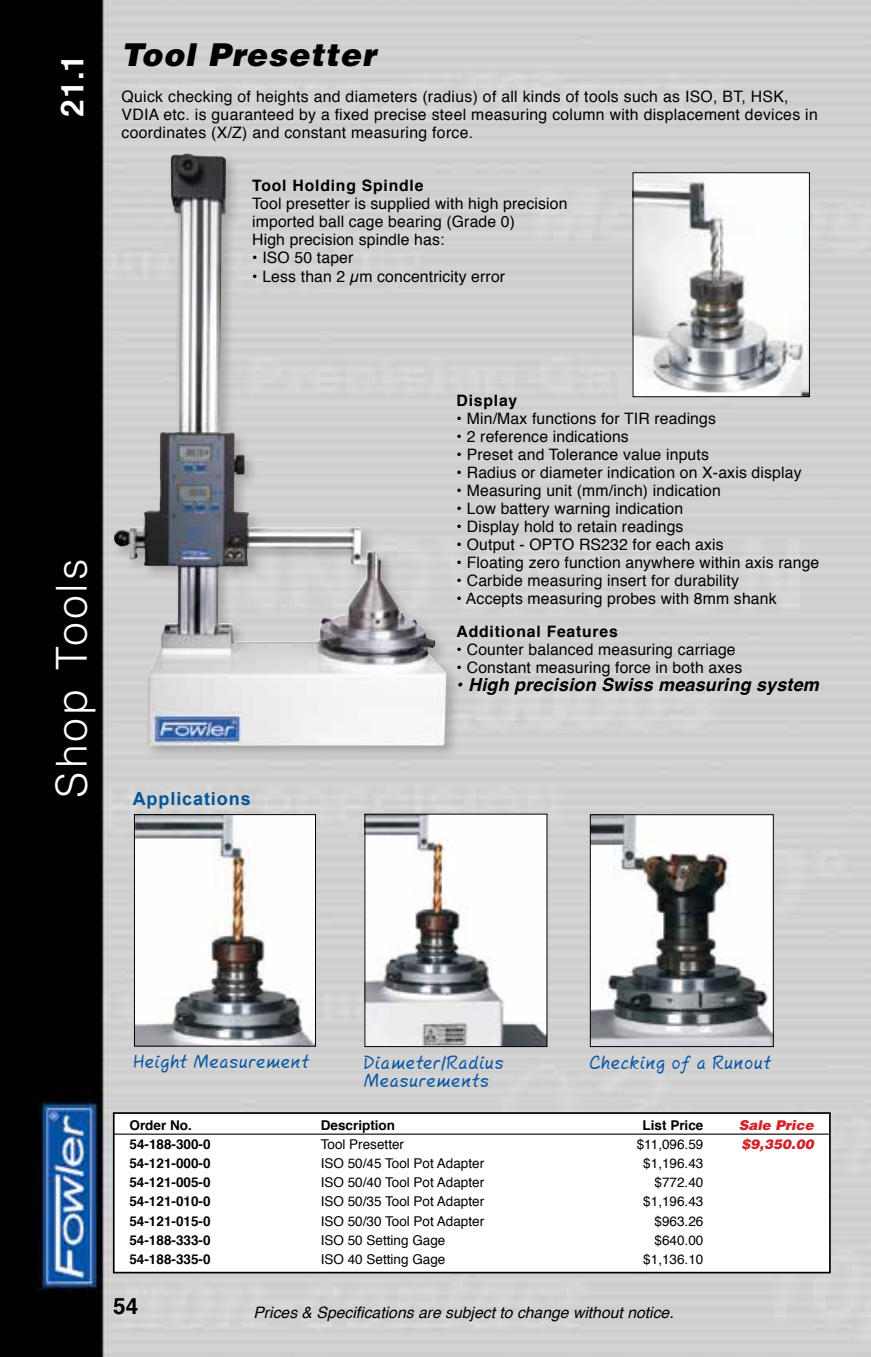
<style>
.page{position:relative;width:871px;height:1357px;background:#fff}
.page>*{position:absolute;margin:0;border:0;box-sizing:border-box;transform-origin:0 0}
.t1{font:300 42.75px "Helvetica LT Std";letter-spacing:.07em;color:#fff}
.t2{font:italic 900 31.5px "Helvetica LT Std";letter-spacing:.03em;color:#000}
.t3{font:700 31.5px "Helvetica";color:#fff}
.t4{font:700 22.5px "Helvetica";color:#000}
.t5{font:18px/18px "Mcgannahan";letter-spacing:.05em;color:#0053a5}
.t6{font:italic 700 18px "Helvetica";letter-spacing:.01em;color:#000}
.t7{font:700 18px "Arial";letter-spacing:.05em;color:#00549a}
.t8{font:15.75px/18px "Helvetica";letter-spacing:.01em;color:#000}
.t9{font:italic 15.75px "Helvetica";color:#000}
.t10{font:700 15.75px "Helvetica";letter-spacing:.05em;color:#000}
.t11{font:13.5px "Helvetica";color:#000}
.t12{font:700 13.5px "Helvetica";color:#000}
.t13{font:italic 900 13.5px "Helvetica LT Std";color:#d2232a}
</style>
<div class="page">
<img style="left:0;top:0;width:871px;height:1357px">
<div style="left:111px;top:150px;width:350px;height:611px;background:#000;opacity:.2"></div>
<img style="left:114px;top:153px;width:332px;height:593px">
<div style="left:114px;top:1113px;width:716px;height:159px;background:#fff"></div>
<div style="left:113px;top:1112px;width:718px;height:161px;border:2px solid #000"></div>
<hr style="left:113px;top:1133px;width:716px;height:1px;background:#000">
<img style="left:136px;top:816px;width:178px;height:228px">
<div style="left:134px;top:814px;width:182px;height:232px;border:1px solid #000"></div>
<img style="left:367px;top:816px;width:178px;height:229px">
<div style="left:365px;top:814px;width:182px;height:233px;border:1px solid #000"></div>
<img style="left:592px;top:816px;width:179px;height:229px">
<div style="left:590px;top:814px;width:183px;height:233px;border:1px solid #000"></div>
<img style="left:635px;top:174px;width:172px;height:221px">
<div style="left:633px;top:172px;width:176px;height:225px;border:1px solid #000"></div>
<h2 class="t3" style="left:51px;top:117px;width:64px;rotate:-90deg">21.1</h2>
<h2 class="t2" style="left:121px;top:34px;width:256px">Tool Presetter</h2>
<p class="t8" style="left:122px;top:89px;width:698px">Quick checking of heights and diameters (radius) of all kinds of tools such as ISO, BT, HSK,<br>VDIA etc. is guaranteed by a fixed precise steel measuring column with displacement devices in coordinates (X/Z) and constant measuring force.</p>
<p class="t10" style="left:252px;top:175px;width:173px">Tool Holding Spindle</p>
<p class="t8" style="left:252px;top:196px;width:317px">Tool presetter is supplied with high precision imported ball cage bearing (Grade 0)<br>High precision spindle has:</p>
<p class="t8" style="left:252px;top:250px;width:103px">• ISO 50 taper</p>
<p class="t8" style="left:252px;top:268px;width:254px">• Less than 2 µm concentricity error</p>
<h1 class="t1" style="left:45px;top:798px;width:240px;rotate:-90deg">Shop Tools</h1>
<p class="t7" style="left:133px;top:786px;width:119px">Applications</p>
<p class="t10" style="left:457px;top:389px;width:62px">Display</p>
<p class="t8" style="left:457px;top:410px;width:261px">• Min/Max functions for TIR readings</p>
<p class="t8" style="left:457px;top:428px;width:174px">• 2 reference indications</p>
<p class="t8" style="left:457px;top:446px;width:254px">• Preset and Tolerance value inputs</p>
<p class="t8" style="left:457px;top:464px;width:346px">• Radius or diameter indication on X-axis display</p>
<p class="t8" style="left:457px;top:482px;width:266px">• Measuring unit (mm/inch) indication</p>
<p class="t8" style="left:457px;top:500px;width:228px">• Low battery warning indication</p>
<p class="t8" style="left:457px;top:518px;width:228px">• Display hold to retain readings</p>
<p class="t8" style="left:457px;top:536px;width:269px">• Output - OPTO RS232 for each axis</p>
<p class="t8" style="left:457px;top:554px;width:364px">• Floating zero function anywhere within axis range</p>
<p class="t8" style="left:457px;top:572px;width:284px">• Carbide measuring insert for durability</p>
<p class="t8" style="left:457px;top:590px;width:321px">• Accepts measuring probes with 8mm shank</p>
<p class="t10" style="left:457px;top:620px;width:163px">Additional Features</p>
<p class="t8" style="left:457px;top:641px;width:281px">• Counter balanced measuring carriage</p>
<p class="t8" style="left:457px;top:659px;width:287px">• Constant measuring force in both axes</p>
<p class="t6" style="left:457px;top:670px;width:364px">• High precision Swiss measuring system</p>
<p class="t5" style="left:134px;top:1052px;width:177px">Height Measurement</p>
<p class="t5" style="left:365px;top:1053px;width:141px">Diameter/Radius<br>Measurements</p>
<p class="t5" style="left:590px;top:1053px;width:183px">Checking of a Runout</p>
<p class="t12" style="left:129px;top:1116px;width:64px">Order No.</p>
<p class="t12" style="left:321px;top:1116px;width:76px">Description</p>
<p class="t12" style="left:642px;top:1116px;width:62px">List Price</p>
<p class="t13" style="left:738px;top:1116px;width:76px">Sale Price</p>
<p class="t12" style="left:129px;top:1135px;width:83px">54-188-300-0</p>
<p class="t11" style="left:321px;top:1135px;width:85px">Tool Presetter</p>
<p class="t11" style="left:637px;top:1135px;width:68px">$11,096.59</p>
<p class="t13" style="left:741px;top:1135px;width:74px">$9,350.00</p>
<p class="t12" style="left:129px;top:1154px;width:83px">54-121-000-0</p>
<p class="t11" style="left:321px;top:1154px;width:165px">ISO 50/45 Tool Pot Adapter</p>
<p class="t11" style="left:643px;top:1154px;width:62px">$1,196.43</p>
<p class="t12" style="left:129px;top:1173px;width:83px">54-121-005-0</p>
<p class="t11" style="left:321px;top:1173px;width:165px">ISO 50/40 Tool Pot Adapter</p>
<p class="t11" style="left:654px;top:1173px;width:50px">$772.40</p>
<p class="t12" style="left:129px;top:1192px;width:83px">54-121-010-0</p>
<p class="t11" style="left:321px;top:1192px;width:165px">ISO 50/35 Tool Pot Adapter</p>
<p class="t11" style="left:643px;top:1192px;width:62px">$1,196.43</p>
<p class="t12" style="left:129px;top:1211px;width:83px">54-121-015-0</p>
<p class="t11" style="left:321px;top:1211px;width:165px">ISO 50/30 Tool Pot Adapter</p>
<p class="t11" style="left:654px;top:1211px;width:50px">$963.26</p>
<p class="t12" style="left:129px;top:1230px;width:83px">54-188-333-0</p>
<p class="t11" style="left:321px;top:1231px;width:126px">ISO 50 Setting Gage</p>
<p class="t11" style="left:654px;top:1231px;width:50px">$640.00</p>
<p class="t12" style="left:129px;top:1250px;width:83px">54-188-335-0</p>
<p class="t11" style="left:321px;top:1250px;width:126px">ISO 40 Setting Gage</p>
<p class="t11" style="left:643px;top:1250px;width:62px">$1,136.10</p>
<h3 class="t4" style="left:113px;top:1290px;width:27px">54</h3>
<p class="t9" style="left:253px;top:1300px;width:422px">Prices &amp; Specifications are subject to change without notice.</p>
</div>
